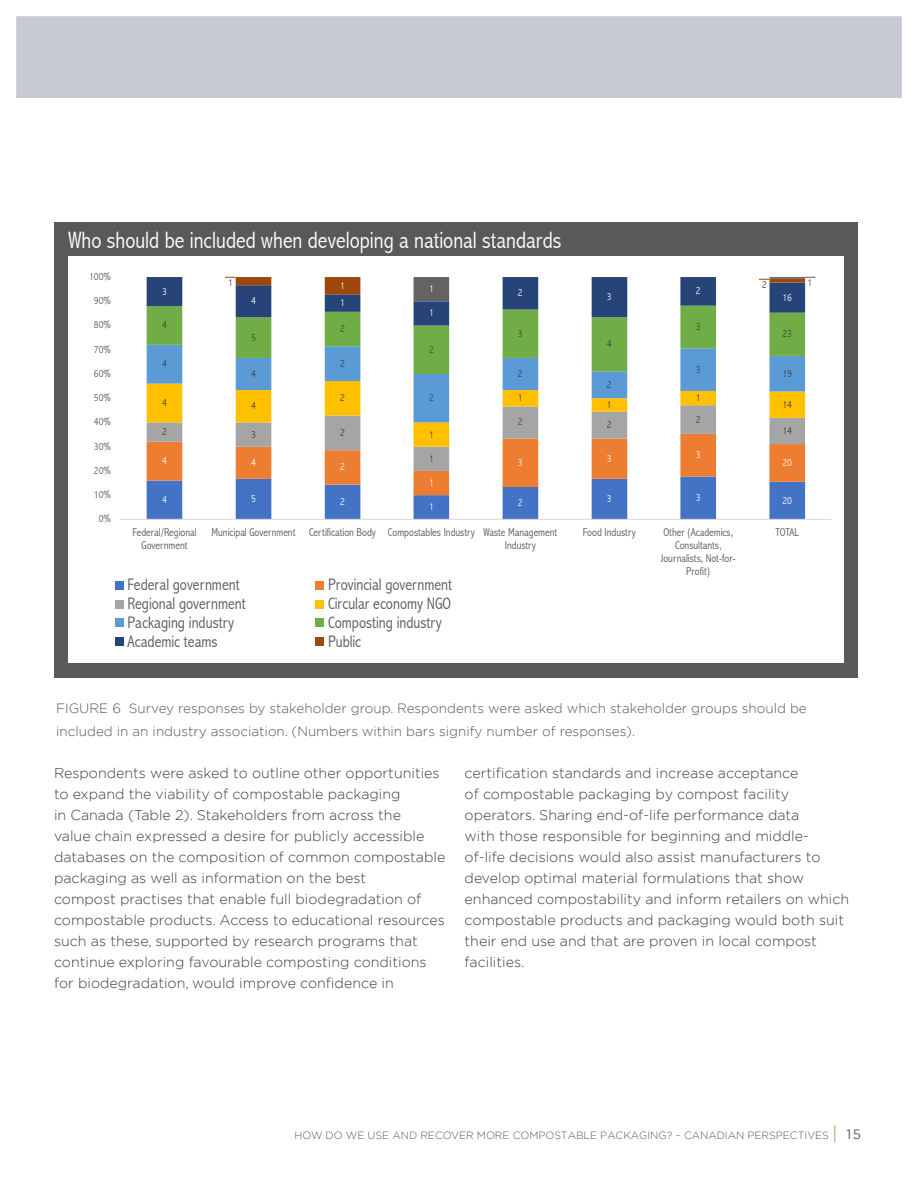
<style>
.page{position:relative;width:918px;height:1188px;background:#fff}
.page>*{position:absolute;margin:0;border:0;box-sizing:border-box;transform-origin:0 0}
.t1{font:300 condensed 23.7px "Abadi";color:#fff}
.t2{font:300 condensed 16.65px "Abadi";color:#595959}
.bulk{font:300 14.25px/21px "Gotham";color:#3e3e3f}
.t3{font:300 13.5px/22.5px "Gotham";color:#57585a}
.t4{font:300 condensed 11.4px/13.2px "Abadi";color:#595959;text-align:center}
.t5{font:300 10.5px "Gotham";color:#57585a}
.t6{font:300 condensed 10.5px "Abadi";color:#404040}
.t7{font:300 condensed 10.5px "Abadi";color:#595959}
.t8{font:300 condensed 10.5px "Abadi";color:#fff}
.s1{font-weight:400;font-size:18px;color:#a8b980}
.s2{font-weight:400;font-size:13.5px}
</style>
<div class="page">
<div style="left:54px;top:223px;width:803px;height:455px;background:#595959"></div>
<div style="left:68px;top:256px;width:775px;height:407px;background:#fff"></div>
<svg style="left:147px;top:422px;width:658px;height:97px"></svg>
<svg style="left:147px;top:374px;width:658px;height:48px"></svg>
<svg style="left:147px;top:326px;width:658px;height:48px"></svg>
<hr style="left:120px;top:519px;width:711px;height:1px;background:#d9d9d9">
<div style="left:115px;top:581px;width:9px;height:9px;background:#4472c4"></div>
<div style="left:316px;top:581px;width:8px;height:9px;background:#ed7d31"></div>
<div style="left:115px;top:600px;width:9px;height:8px;background:#a5a5a5"></div>
<div style="left:316px;top:600px;width:8px;height:8px;background:#ffc000"></div>
<div style="left:115px;top:618px;width:9px;height:9px;background:#5b9bd5"></div>
<div style="left:316px;top:618px;width:8px;height:9px;background:#70ad47"></div>
<div style="left:115px;top:637px;width:9px;height:9px;background:#264478"></div>
<div style="left:316px;top:637px;width:8px;height:9px;background:#9e480e"></div>
<svg style="left:147px;top:277px;width:668px;height:49px"></svg>
<div style="left:0;top:0;width:918px;height:97px;background:#c6cad5"></div>
<div style="left:0;top:0;width:918px;height:1188px;border:16px solid #fff"></div>
<p class="t1" style="left:69px;top:226px;width:494px">Who should be included when developing a national standards</p>
<p class="t7" style="left:89px;top:270px;width:23px">100%</p>
<p class="t7" style="left:94px;top:295px;width:19px">90%</p>
<p class="t8" style="left:162px;top:285px;width:6px">3</p>
<p class="t6" style="left:228px;top:276px;width:6px">1</p>
<p class="t8" style="left:340px;top:279px;width:6px">1</p>
<p class="t6" style="left:762px;top:279px;width:6px">2</p>
<p class="t8" style="left:429px;top:283px;width:6px">1</p>
<p class="t8" style="left:696px;top:285px;width:6px">2</p>
<p class="t8" style="left:518px;top:287px;width:6px">2</p>
<p class="t8" style="left:607px;top:291px;width:6px">3</p>
<p class="t8" style="left:251px;top:295px;width:6px">4</p>
<p class="t8" style="left:340px;top:296px;width:6px">1</p>
<p class="t8" style="left:429px;top:307px;width:6px">1</p>
<p class="t7" style="left:94px;top:319px;width:19px">80%</p>
<p class="t7" style="left:94px;top:343px;width:19px">70%</p>
<p class="t6" style="left:162px;top:319px;width:6px">4</p>
<p class="t6" style="left:251px;top:331px;width:6px">5</p>
<p class="t6" style="left:340px;top:322px;width:6px">2</p>
<p class="t6" style="left:429px;top:343px;width:6px">2</p>
<p class="t6" style="left:518px;top:327px;width:6px">3</p>
<p class="t6" style="left:607px;top:338px;width:6px">4</p>
<p class="t6" style="left:696px;top:320px;width:6px">3</p>
<p class="t7" style="left:94px;top:367px;width:19px">60%</p>
<p class="t6" style="left:162px;top:358px;width:6px">4</p>
<p class="t6" style="left:251px;top:367px;width:6px">4</p>
<p class="t6" style="left:340px;top:357px;width:6px">2</p>
<p class="t6" style="left:518px;top:367px;width:6px">2</p>
<p class="t6" style="left:696px;top:363px;width:6px">3</p>
<p class="t6" style="left:607px;top:378px;width:6px">2</p>
<p class="t7" style="left:94px;top:392px;width:19px">50%</p>
<p class="t6" style="left:162px;top:396px;width:6px">4</p>
<p class="t6" style="left:251px;top:400px;width:6px">4</p>
<p class="t6" style="left:340px;top:392px;width:6px">2</p>
<p class="t6" style="left:429px;top:392px;width:6px">2</p>
<p class="t6" style="left:518px;top:392px;width:6px">1</p>
<p class="t6" style="left:607px;top:398px;width:6px">1</p>
<p class="t6" style="left:696px;top:392px;width:6px">1</p>
<p class="t7" style="left:94px;top:416px;width:19px">40%</p>
<p class="t6" style="left:162px;top:426px;width:6px">2</p>
<p class="t6" style="left:251px;top:428px;width:6px">3</p>
<p class="t6" style="left:340px;top:426px;width:6px">2</p>
<p class="t6" style="left:429px;top:428px;width:6px">1</p>
<p class="t6" style="left:518px;top:416px;width:6px">2</p>
<p class="t6" style="left:607px;top:419px;width:6px">2</p>
<p class="t6" style="left:696px;top:413px;width:6px">2</p>
<p class="t7" style="left:94px;top:440px;width:19px">30%</p>
<p class="t7" style="left:94px;top:464px;width:19px">20%</p>
<p class="t8" style="left:162px;top:455px;width:6px">4</p>
<p class="t8" style="left:251px;top:456px;width:6px">4</p>
<p class="t8" style="left:340px;top:461px;width:6px">2</p>
<p class="t6" style="left:429px;top:452px;width:6px">1</p>
<p class="t8" style="left:518px;top:456px;width:6px">3</p>
<p class="t8" style="left:607px;top:452px;width:6px">3</p>
<p class="t8" style="left:696px;top:449px;width:6px">3</p>
<p class="t8" style="left:429px;top:476px;width:6px">1</p>
<p class="t8" style="left:782px;top:291px;width:11px">16</p>
<p class="t6" style="left:782px;top:328px;width:11px">23</p>
<p class="t6" style="left:782px;top:367px;width:11px">19</p>
<p class="t6" style="left:782px;top:398px;width:11px">14</p>
<p class="t6" style="left:782px;top:424px;width:11px">14</p>
<p class="t8" style="left:782px;top:456px;width:11px">20</p>
<p class="t7" style="left:94px;top:488px;width:19px">10%</p>
<p class="t7" style="left:99px;top:513px;width:14px">0%</p>
<p class="t8" style="left:162px;top:493px;width:6px">4</p>
<p class="t8" style="left:251px;top:493px;width:6px">5</p>
<p class="t8" style="left:340px;top:495px;width:6px">2</p>
<p class="t8" style="left:429px;top:501px;width:6px">1</p>
<p class="t8" style="left:518px;top:497px;width:6px">2</p>
<p class="t8" style="left:607px;top:493px;width:6px">3</p>
<p class="t8" style="left:696px;top:491px;width:6px">3</p>
<p class="t8" style="left:782px;top:494px;width:11px">20</p>
<p class="t4" style="left:132px;top:525px;width:66px">Federal/Regional<br>Government</p>
<p class="t4" style="left:505px;top:525px;width:54px;text-align:left;text-indent:-293px">Municipal Government Certification Body Compostables Industry Waste Management<br>Industry</p>
<p class="t4" style="left:583px;top:525px;width:54px">Food Industry</p>
<p class="t4" style="left:661px;top:525px;width:76px">Other (Academics,<br>Consultants,<br>Journalists, Not-for-<br>Profit)</p>
<p class="t4" style="left:775px;top:525px;width:25px">TOTAL</p>
<p class="t2" style="left:128px;top:575px;width:114px">Federal government</p>
<p class="t2" style="left:328px;top:575px;width:126px">Provincial government</p>
<p class="t2" style="left:128px;top:594px;width:120px">Regional government</p>
<p class="t2" style="left:328px;top:594px;width:124px">Circular economy NGO</p>
<p class="t2" style="left:128px;top:613px;width:108px">Packaging industry</p>
<p class="t2" style="left:328px;top:613px;width:115px">Composting industry</p>
<p class="t2" style="left:128px;top:631px;width:92px">Academic teams</p>
<p class="t2" style="left:328px;top:631px;width:35px">Public</p>
<p class="t6" style="left:808px;top:277px;width:6px">1</p>
<p class="t3" style="left:56px;top:697px;width:752px">FIGURE 6 Survey responses by stakeholder group. Respondents were asked which stakeholder groups should be included in an industry association. (Numbers within bars signify number of responses).</p>
<p class="bulk" style="left:54px;top:762px;width:393px">Respondents were asked to outline other opportunities to expand the viability of compostable packaging<br>in Canada (Table 2). Stakeholders from across the<br>value chain expressed a desire for publicly accessible databases on the composition of common compostable packaging as well as information on the best<br>compost practises that enable full biodegradation of compostable products. Access to educational resources such as these, supported by research programs that continue exploring favourable composting conditions for biodegradation, would improve confidence in</p>
<p class="bulk" style="left:465px;top:762px;width:386px">certification standards and increase acceptance<br>of compostable packaging by compost facility operators. Sharing end-of-life performance data<br>with those responsible for beginning and middle&shy;of-life decisions would also assist manufacturers to develop optimal material formulations that show enhanced compostability and inform retailers on which compostable products and packaging would both suit their end use and that are proven in local compost facilities.</p>
<p class="t5" style="left:295px;top:1128px;width:568px">HOW DO WE USE AND RECOVER MORE COMPOSTABLE PACKAGING? – CANADIAN PERSPECTIVES <span class="s1">|</span> <span class="s2">15</span></p>
</div>
